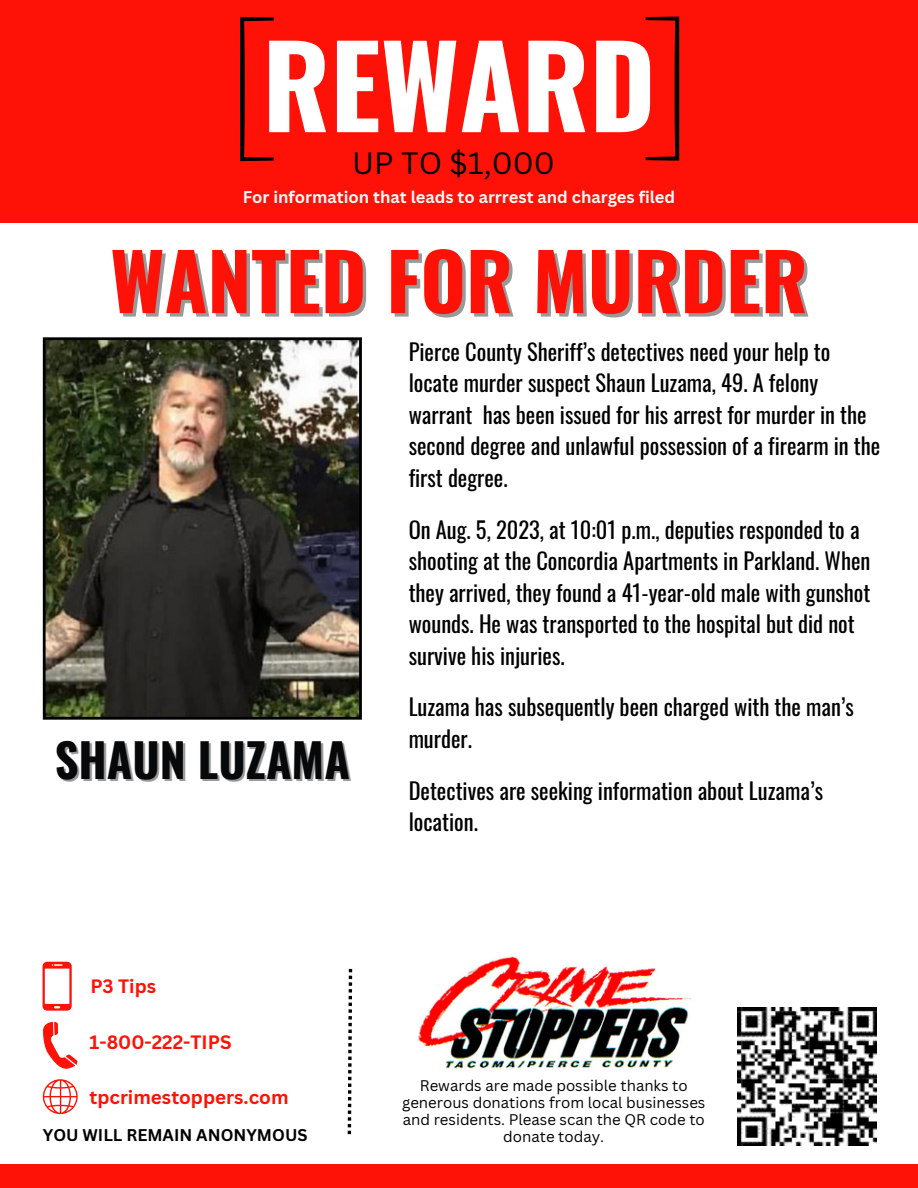
<style>
.page{position:relative;width:918px;height:1188px;background:#fff}
.page>*{position:absolute;margin:0;border:0;box-sizing:border-box;transform-origin:0 0}
.t1{font:700 112.95px "Oswald";color:#fff}
.t2{font:700 78px "Oswald";color:#fe1106}
.t3{font:700 46.5px "Oswald";color:#060809}
.t4{font:30px "Canva Sans";color:#000}
.t5{font:22.5px/31.5px "Oswald";color:#000}
.t6{font:700 18.9px "Canva Sans";color:#fe1106}
.t7{font:700 16.5px "Canva Sans";color:#fafcfc}
.t8{font:700 16.5px "Canva Sans";color:#000}
.t9{font:15px/16.8px "Canva Sans";color:#000;text-align:center}
</style>
<div class="page">
<div style="left:0;top:0;width:918px;height:223px;background:#fe1106"></div>
<svg style="left:240px;top:17px;width:34px;height:144px"></svg>
<div style="left:0;top:1164px;width:918px;height:24px;background:#fe1106"></div>
<img style="left:418px;top:956px;width:273px;height:113px">
<svg style="left:646px;top:17px;width:33px;height:144px"></svg>
<svg style="left:43px;top:962px;width:29px;height:49px"></svg>
<svg style="left:43px;top:1022px;width:35px;height:47px"></svg>
<svg style="left:43px;top:1079px;width:35px;height:35px"></svg>
<img style="left:738px;top:1008px;width:138px;height:138px">
<svg style="left:348px;top:969px;width:4px;height:165px"></svg>
<img style="left:43px;top:337px;width:319px;height:383px">
<p class="t1" style="left:262px;top:-3px;width:395px">REWARD</p>
<p class="t4" style="left:352px;top:142px;width:204px">UP TO $1,000</p>
<p class="t7" style="left:243px;top:185px;width:434px">For information that leads to arrrest and charges filed</p>
<p class="t2" style="left:110px;top:220px;width:699px">WANTED FOR MURDER</p>
<p class="t3" style="left:55px;top:724px;width:297px">SHAUN LUZAMA</p>
<p class="t5" style="left:409px;top:335px;width:473px">Pierce County Sheriff’s detectives need your help to locate murder suspect Shaun Luzama, 49. A felony warrant has been issued for his arrest for murder in the second degree and unlawful possession of a firearm in the first degree.</p>
<p class="t5" style="left:409px;top:513px;width:463px">On Aug. 5, 2023, at 10:01 p.m., deputies responded to a shooting at the Concordia Apartments in Parkland. When they arrived, they found a 41-year-old male with gunshot wounds. He was transported to the hospital but did not survive his injuries.</p>
<p class="t5" style="left:409px;top:691px;width:447px">Luzama has subsequently been charged with the man’s murder.</p>
<p class="t5" style="left:409px;top:774px;width:416px">Detectives are seeking information about Luzama’s location.</p>
<p class="t6" style="left:90px;top:973px;width:67px">P3 Tips</p>
<p class="t6" style="left:90px;top:1029px;width:144px">1-800-222-TIPS</p>
<p class="t6" style="left:90px;top:1084px;width:201px">tpcrimestoppers.com</p>
<p class="t8" style="left:43px;top:1124px;width:266px">YOU WILL REMAIN ANONYMOUS</p>
<p class="t9" style="left:402px;top:1077px;width:305px">Rewards are made possible thanks to generous donations from local businesses and residents. Please scan the QR code to donate today.</p>
</div>
